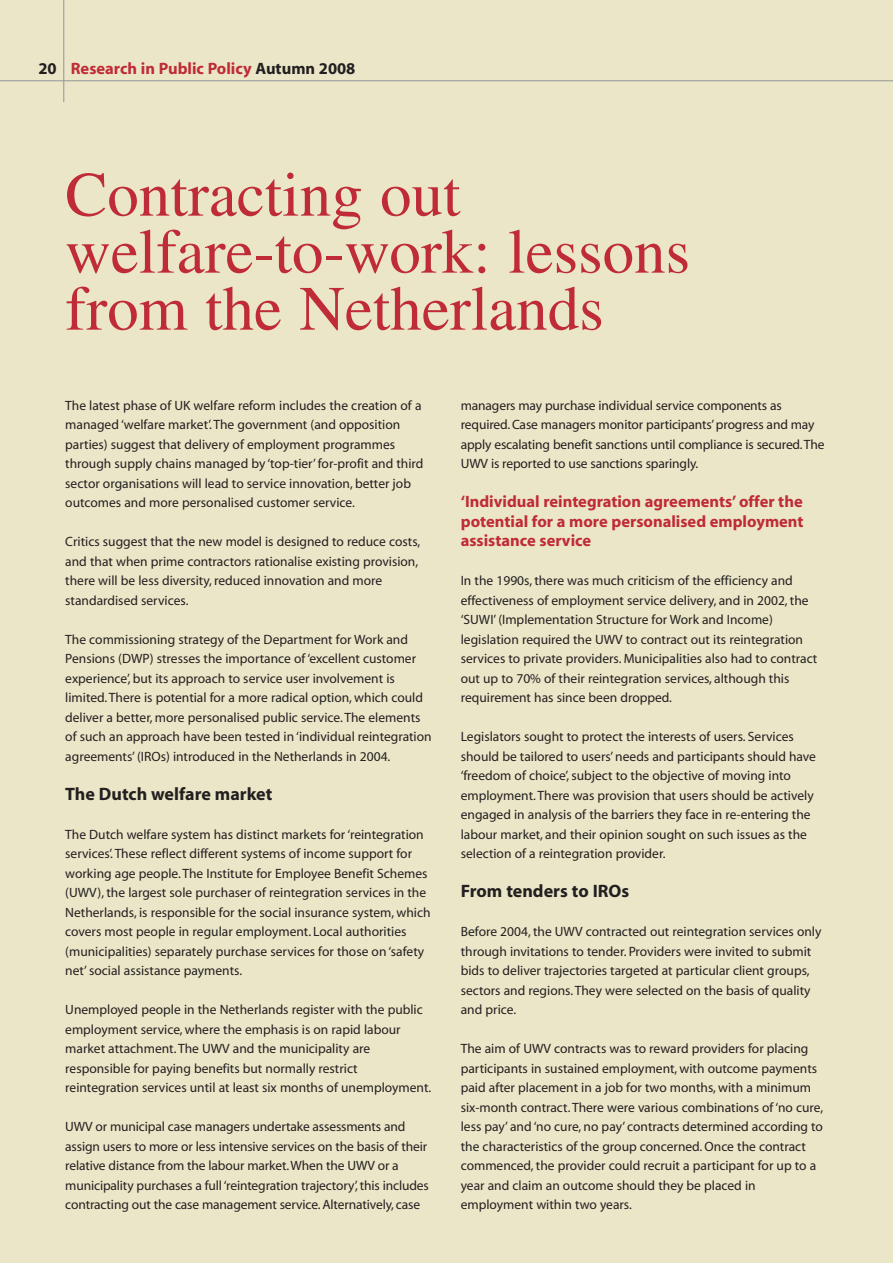
<style>
.page{position:relative;width:893px;height:1263px;background:#ebe6c7}
.page>*{position:absolute;margin:0;border:0;box-sizing:border-box;transform-origin:0 0}
.t1{font:63px/57px "Times";color:#bf2b37}
.t2{font:700 18px "Myriad";color:#231f20}
.t3{font:700 16.5px/19.5px "Myriad";color:#bf2b37;text-align:justify}
.t4{font:13.5px/19.5px "Myriad";color:#231f20}
.s1{color:#231f20}
</style>
<div class="page">
<hr style="left:63px;top:0;width:1px;height:102px;background:#939598">
<hr style="left:0;top:80px;width:893px;height:1px;background:#939598">
<p class="t3" style="left:38px;top:60px;width:319px"><span class="s1">20</span> Research in Public Policy <span class="s1">Autumn 2008</span></p>
<h1 class="t1" style="left:65px;top:172px;width:626px">Contracting out welfare-to-work: lessons from the Netherlands</h1>
<p class="t4" style="left:65px;top:396px;width:360px">The latest phase of UK welfare reform includes the creation of a managed ‘welfare market’.The government (and opposition parties) suggest that delivery of employment programmes through supply chains managed by ‘top-tier’for-profit and third sector organisations will lead to service innovation, better job outcomes and more personalised customer service.</p>
<p class="t4" style="left:65px;top:533px;width:356px">Critics suggest that the new model is designed to reduce costs, and that when prime contractors rationalise existing provision, there will be less diversity, reduced innovation and more standardised services.</p>
<p class="t4" style="left:65px;top:630px;width:368px">The commissioning strategy of the Department for Work and Pensions (DWP) stresses the importance of ‘excellent customer experience’, but its approach to service user involvement is limited.There is potential for a more radical option, which could deliver a better, more personalised public service.The elements of such an approach have been tested in ‘individual reintegration agreements’ (IROs) introduced in the Netherlands in 2004.</p>
<h2 class="t2" style="left:65px;top:787px;width:209px">The Dutch welfare market</h2>
<p class="t4" style="left:65px;top:825px;width:367px">The Dutch welfare system has distinct markets for‘reintegration services’.These reflect different systems of income support for working age people.The Institute for Employee Benefit Schemes (UWV), the largest sole purchaser of reintegration services in the Netherlands, is responsible for the social insurance system, which covers most people in regular employment. Local authorities (municipalities) separately purchase services for those on ‘safety net’social assistance payments.</p>
<p class="t4" style="left:65px;top:1001px;width:367px">Unemployed people in the Netherlands register with the public employment service, where the emphasis is on rapid labour market attachment.The UWV and the municipality are responsible for paying benefits but normally restrict reintegration services until at least six months of unemployment.</p>
<p class="t4" style="left:65px;top:1118px;width:365px">UWV or municipal case managers undertake assessments and assign users to more or less intensive services on the basis of their relative distance from the labour market.When the UWV or a municipality purchases a full ‘reintegration trajectory’,this includes contracting out the case management service.Alternatively, case</p>
<p class="t4" style="left:461px;top:396px;width:365px">managers may purchase individual service components as required.Case managers monitor participants’progress and may apply escalating benefit sanctions until compliance is secured.The UWV is reported to use sanctions sparingly.</p>
<p class="t3" style="left:461px;top:493px;width:344px">‘Individual reintegration agreements’ offer the potential for a more personalised employment assistance service</p>
<p class="t4" style="left:461px;top:572px;width:358px">In the 1990s, there was much criticism of the efficiency and effectiveness of employment service delivery, and in 2002, the ‘SUWI’ (Implementation Structure for Work and Income) legislation required the UWV to contract out its reintegration services to private providers. Municipalities also had to contract out up to 70% of their reintegration services, although this requirement has since been dropped.</p>
<p class="t4" style="left:461px;top:728px;width:357px">Legislators sought to protect the interests of users. Services should be tailored to users’ needs and participants should have ‘freedom of choice’, subject to the objective of moving into employment.There was provision that users should be actively engaged in analysis of the barriers they face in re-entering the labour market, and their opinion sought on such issues as the selection of a reintegration provider.</p>
<h2 class="t2" style="left:461px;top:884px;width:170px">From tenders to IROs</h2>
<p class="t4" style="left:461px;top:923px;width:362px">Before 2004, the UWV contracted out reintegration services only through invitations to tender. Providers were invited to submit bids to deliver trajectories targeted at particular client groups, sectors and regions.They were selected on the basis of quality and price.</p>
<p class="t4" style="left:461px;top:1040px;width:364px">The aim of UWV contracts was to reward providers for placing participants in sustained employment, with outcome payments paid after placement in a job for two months, with a minimum six-month contract.There were various combinations of ‘no cure, less pay’ and ‘no cure, no pay’ contracts determined according to the characteristics of the group concerned. Once the contract commenced, the provider could recruit a participant for up to a year and claim an outcome should they be placed in employment within two years.</p>
</div>
